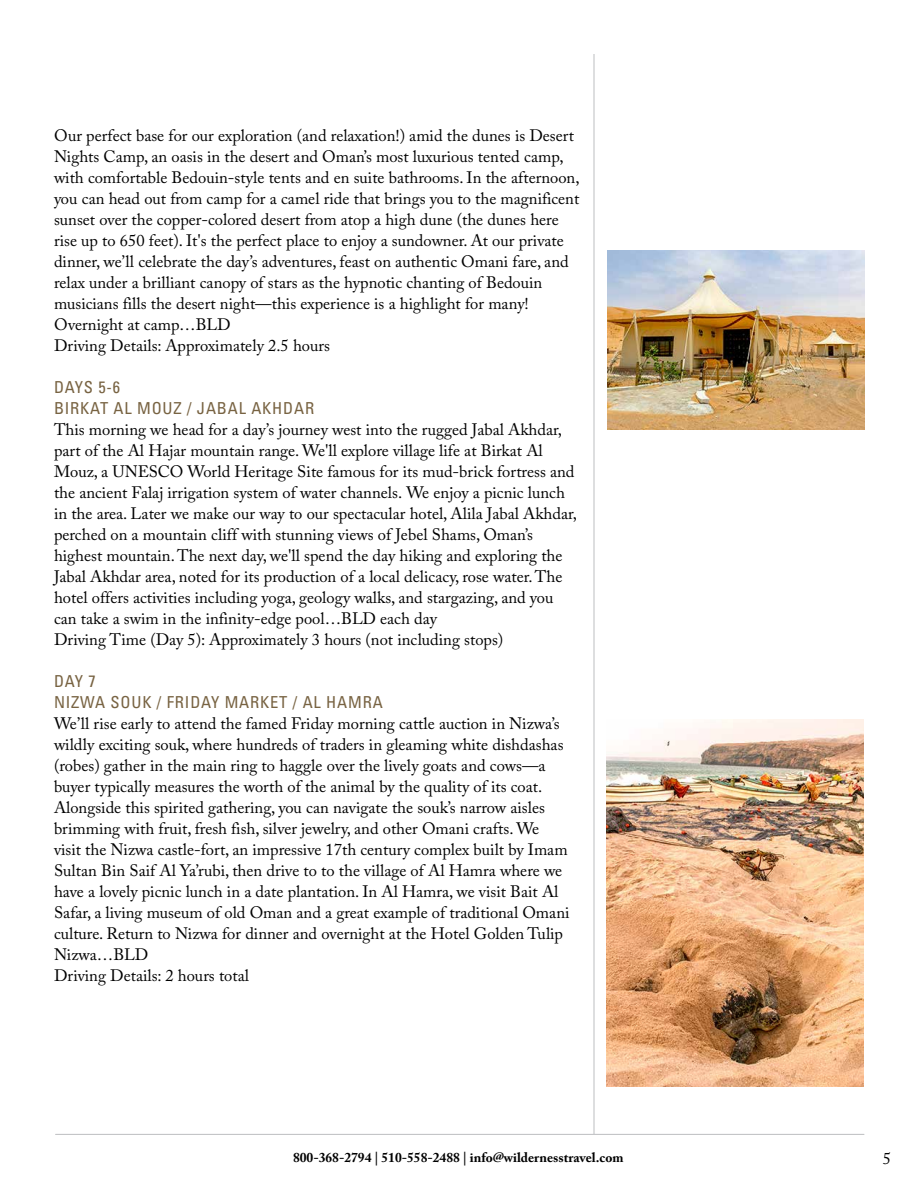
<style>
.page{position:relative;width:918px;height:1188px;background:#fff}
.page>*{position:absolute;margin:0;border:0;box-sizing:border-box;transform-origin:0 0}
.t1{font:16.5px/21px "Adobe Caslon Pro";color:#000}
.t2{font:condensed 16.5px/21px "Univers LT Std";letter-spacing:.05em;color:#786342}
.t3{font:700 13.5px "Adobe Caslon Pro";color:#000}
</style>
<div class="page">
<hr style="left:594px;top:54px;width:1px;height:1080px;background:#bcbec0">
<hr style="left:56px;top:1134px;width:808px;height:1px;background:#bcbec0">
<img style="left:607px;top:250px;width:257px;height:180px">
<img style="left:607px;top:719px;width:257px;height:367px">
<p class="t1" style="left:54px;top:125px;width:527px">Our perfect base for our exploration (and relaxation!) amid the dunes is Desert Nights Camp, an oasis in the desert and Oman’s most luxurious tented camp, with comfortable Bedouin-style tents and en suite bathrooms. In the afternoon, you can head out from camp for a camel ride that brings you to the magnificent sunset over the copper-colored desert from atop a high dune (the dunes here rise up to 650 feet). It's the perfect place to enjoy a sundowner. At our private dinner, we’ll celebrate the day’s adventures, feast on authentic Omani fare, and relax under a brilliant canopy of stars as the hypnotic chanting of Bedouin musicians fills the desert night—this experience is a highlight for many!<br>Overnight at camp…BLD<br>Driving Details: Approximately 2.5 hours</p>
<p class="t2" style="left:54px;top:376px;width:262px">DAYS 5-6<br>BIRKAT AL MOUZ / JABAL AKHDAR</p>
<p class="t1" style="left:54px;top:419px;width:525px">This morning we head for a day’s journey west into the rugged Jabal Akhdar, part of the Al Hajar mountain range. We'll explore village life at Birkat Al Mouz, a UNESCO World Heritage Site famous for its mud-brick fortress and the ancient Falaj irrigation system of water channels. We enjoy a picnic lunch in the area. Later we make our way to our spectacular hotel, Alila Jabal Akhdar, perched on a mountain cliff with stunning views of Jebel Shams, Oman’s highest mountain. The next day, we'll spend the day hiking and exploring the Jabal Akhdar area, noted for its production of a local delicacy, rose water. The hotel offers activities including yoga, geology walks, and stargazing, and you can take a swim in the infinity-edge pool…BLD each day<br>Driving Time (Day 5): Approximately 3 hours (not including stops)</p>
<p class="t2" style="left:54px;top:670px;width:330px">DAY 7<br>NIZWA SOUK / FRIDAY MARKET / AL HAMRA</p>
<p class="t1" style="left:54px;top:713px;width:517px">We’ll rise early to attend the famed Friday morning cattle auction in Nizwa’s wildly exciting souk, where hundreds of traders in gleaming white dishdashas (robes) gather in the main ring to haggle over the lively goats and cows—a buyer typically measures the worth of the animal by the quality of its coat.<br>Alongside this spirited gathering, you can navigate the souk’s narrow aisles brimming with fruit, fresh fish, silver jewelry, and other Omani crafts. We visit the Nizwa castle-fort, an impressive 17th century complex built by Imam Sultan Bin Saif Al Ya’rubi, then drive to to the village of Al Hamra where we have a lovely picnic lunch in a date plantation. In Al Hamra, we visit Bait Al Safar, a living museum of old Oman and a great example of traditional Omani culture. Return to Nizwa for dinner and overnight at the Hotel Golden Tulip Nizwa…BLD<br>Driving Details: 2 hours total</p>
<p class="t3" style="left:293px;top:1150px;width:332px">800-368-2794 | 510-558-2488 | info@wildernesstravel.com</p>
<p class="t1" style="left:883px;top:1148px;width:10px">5</p>
</div>
